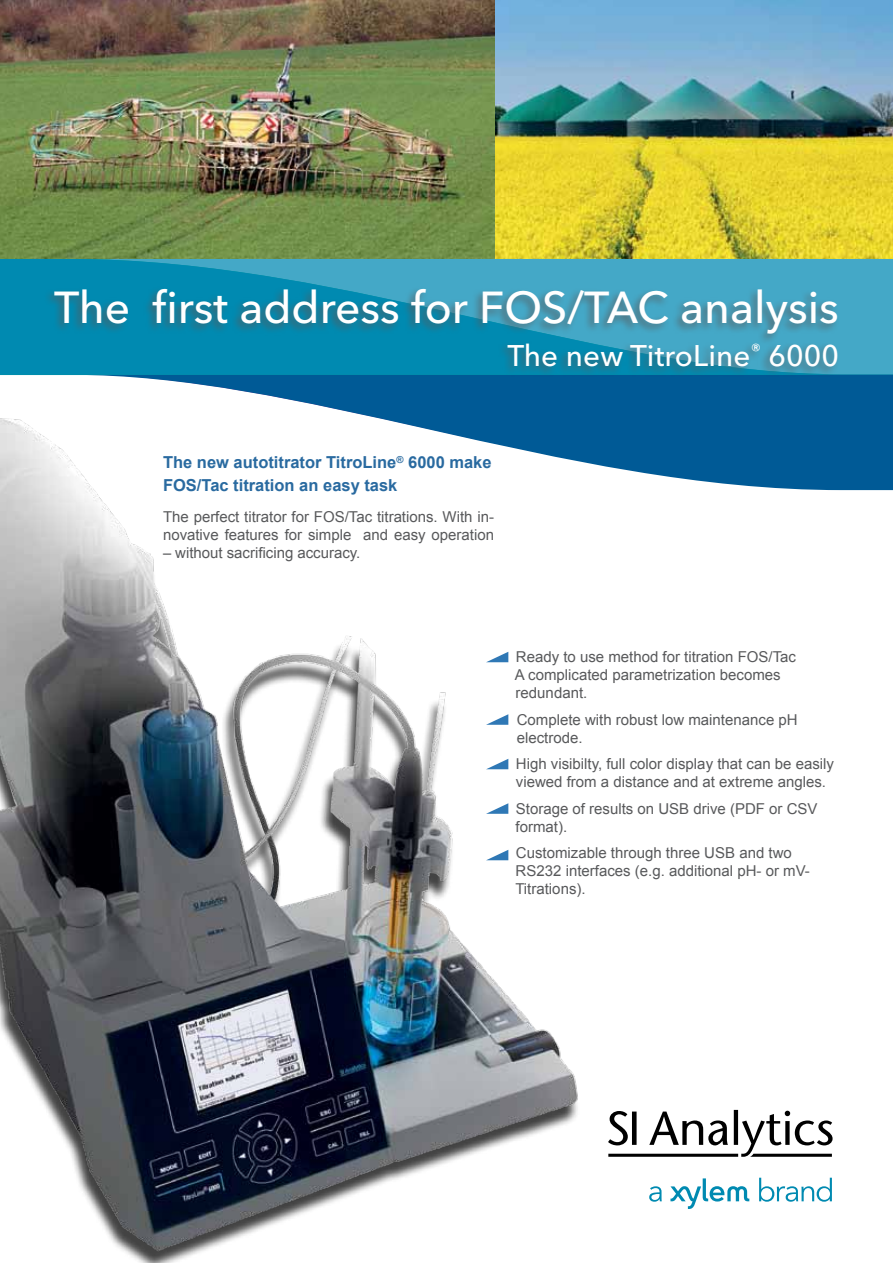
<style>
.page{position:relative;width:893px;height:1263px;background:#fff}
.page>*{position:absolute;margin:0;border:0;box-sizing:border-box;transform-origin:0 0}
.t1{font:500 44.4px "Avenir Next LT Pro";color:#fff}
.t2{font:500 29.55px "Avenir Next LT Pro";letter-spacing:.005em;color:#fff}
.t3{font:700 16.5px/22.5px "Arial";color:#296aa0}
.t4{font:15px/18px "Arial";color:#58595b}
</style>
<div class="page">
<img style="left:494px;top:0;width:399px;height:259px">
<img style="left:0;top:0;width:494px;height:259px">
<img style="left:0;top:418px;width:578px;height:845px">
<svg style="left:71px;top:374px;width:822px;height:116px;fill:#005a96"></svg>
<svg style="left:0;top:259px;width:893px;height:115px;background:#2e9ec0"></svg>
<div style="left:44px;top:286px;width:796px;height:91px;background:#58595b;opacity:.75"></div>
<svg style="left:608px;top:1110px;width:225px;height:47px"></svg>
<svg style="left:649px;top:1186px;width:13px;height:16px"></svg>
<svg style="left:759px;top:1178px;width:73px;height:24px"></svg>
<svg style="left:670px;top:1178px;width:79px;height:31px"></svg>
<svg style="left:486px;top:652px;width:22px;height:10px"></svg>
<svg style="left:486px;top:714px;width:22px;height:11px"></svg>
<svg style="left:486px;top:759px;width:22px;height:10px"></svg>
<svg style="left:486px;top:803px;width:22px;height:11px"></svg>
<svg style="left:486px;top:850px;width:22px;height:10px"></svg>
<h1 class="t1" style="left:54px;top:280px;width:786px">The first address for FOS/TAC analysis</h1>
<h2 class="t2" style="left:507px;top:337px;width:333px">The new TitroLine<sup>®</sup> 6000</h2>
<p class="t3" style="left:163px;top:452px;width:330px">The new autotitrator TitroLine<sup>®</sup> 6000 make<br>FOS/Tac titration an easy task</p>
<p class="t4" style="left:163px;top:507px;width:333px">The perfect titrator for FOS/Tac titrations. With in&shy;novative features for simple and easy operation</p>
<p class="t4" style="left:163px;top:543px;width:199px">– without sacrificing accuracy.</p>
<p class="t4" style="left:515px;top:648px;width:283px">Ready to use method for titration FOS/Tac<br>A complicated parametrization becomes redundant.</p>
<p class="t4" style="left:517px;top:711px;width:282px">Complete with robust low maintenance pH electrode.</p>
<p class="t4" style="left:516px;top:755px;width:320px">High visibilty, full color display that can be easily viewed from a distance and at extreme angles.</p>
<p class="t4" style="left:516px;top:800px;width:303px">Storage of results on USB drive (PDF or CSV format).</p>
<p class="t4" style="left:515px;top:844px;width:296px">Customizable through three USB and two<br>RS232 interfaces (e.g. additional pH- or mV-<br>Titrations).</p>
</div>
